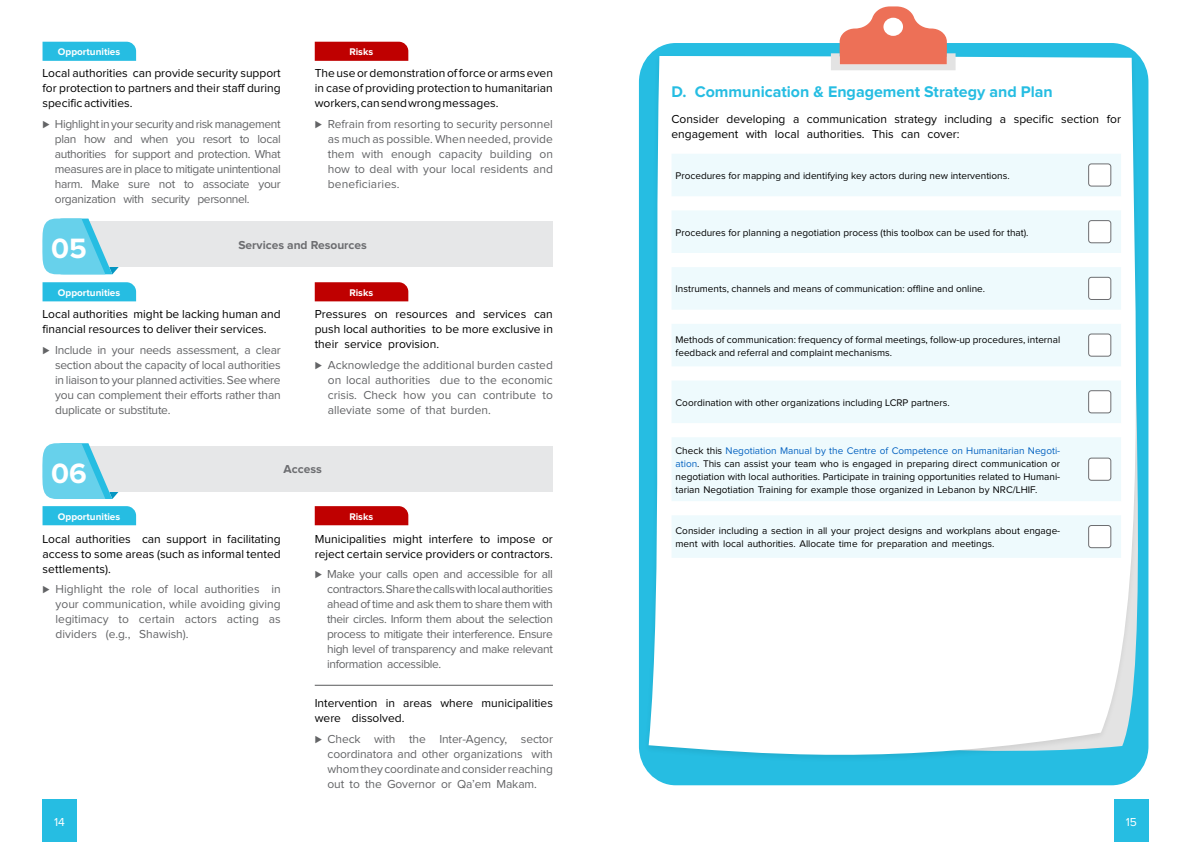
<style>
.page{position:relative;width:1191px;height:842px;background:#fff}
.page>*{position:absolute;margin:0;border:0;box-sizing:border-box;transform-origin:0 0}
.t1{font:700 29px "Proxima Nova";color:#fff}
.t2{font:700 16px "Proxima Nova";color:#26bde2}
.t3{font:600 14px "Proxima Nova";color:#000}
.t4{font:12px/15px "Proxima Nova";letter-spacing:-.01em;color:#636466;text-align:justify}
.t5{font:12px/15px "Proxima Nova";color:#000}
.t6{font:700 12px "Proxima Nova";color:#6d6e71}
.t7{font:12px "Proxima Nova";color:#fff}
.t8{font:10px/13px "Proxima Nova";color:#000}
.t9{font:700 10px "Proxima Nova";color:#fff}
.s1{color:#0563c1}
</style>
<div class="page">
<div style="left:43px;top:799px;width:34px;height:43px;background:#26bde2"></div>
<div style="left:1114px;top:799px;width:34px;height:43px;background:#26bde2"></div>
<hr style="left:315px;top:685px;width:238px;height:1px;background:#58595b">
<div style="left:78px;top:221px;width:475px;height:46px;background:#e6e7e8"></div>
<svg style="left:42px;top:219px;width:77px;height:55px"></svg>
<div style="left:78px;top:446px;width:475px;height:45px;background:#e6e7e8"></div>
<svg style="left:42px;top:443px;width:77px;height:56px"></svg>
<div style="left:315px;top:42px;width:93px;height:19px;background:#bf0000"></div>
<div style="left:315px;top:282px;width:93px;height:19px;background:#bf0000"></div>
<div style="left:315px;top:506px;width:93px;height:19px;background:#bf0000"></div>
<div style="left:43px;top:42px;width:93px;height:19px;background:#26bde2"></div>
<div style="left:43px;top:282px;width:93px;height:19px;background:#26bde2"></div>
<div style="left:43px;top:506px;width:93px;height:19px;background:#26bde2"></div>
<div style="left:639px;top:43px;width:509px;height:742px;background:#26bde2;border-radius:38px"></div>
<svg style="left:648px;top:56px;width:500px;height:710px;background:#e1f5fa"></svg>
<svg style="left:831px;top:6px;width:124px;height:64px"></svg>
<div style="left:883px;top:18px;width:20px;height:18px;background:#fff;border-radius:50%"></div>
<svg style="left:671px;top:154px;width:450px;height:404px;background:#f1fafd"></svg>
<div style="left:1088px;top:164px;width:22px;height:22px;background:#fff;border-radius:3px"></div>
<div style="left:1088px;top:164px;width:23px;height:22px;border:1px solid #6d6e71;border-radius:3px"></div>
<div style="left:1088px;top:221px;width:22px;height:22px;background:#fff;border-radius:3px"></div>
<div style="left:1088px;top:220px;width:23px;height:23px;border:1px solid #6d6e71;border-radius:3px"></div>
<div style="left:1088px;top:277px;width:22px;height:22px;background:#fff;border-radius:3px"></div>
<div style="left:1088px;top:277px;width:23px;height:23px;border:1px solid #6d6e71;border-radius:3px"></div>
<div style="left:1088px;top:334px;width:22px;height:22px;background:#fff;border-radius:3px"></div>
<div style="left:1088px;top:334px;width:23px;height:22px;border:1px solid #6d6e71;border-radius:3px"></div>
<div style="left:1088px;top:391px;width:22px;height:22px;background:#fff;border-radius:3px"></div>
<div style="left:1088px;top:390px;width:23px;height:23px;border:1px solid #6d6e71;border-radius:3px"></div>
<div style="left:1088px;top:458px;width:22px;height:22px;background:#fff;border-radius:3px"></div>
<div style="left:1088px;top:458px;width:23px;height:22px;border:1px solid #6d6e71;border-radius:3px"></div>
<div style="left:1088px;top:525px;width:22px;height:23px;background:#fff;border-radius:3px"></div>
<div style="left:1088px;top:525px;width:23px;height:23px;border:1px solid #6d6e71;border-radius:3px"></div>
<p class="t9" style="left:58px;top:47px;width:64px">Opportunities</p>
<p class="t5" style="left:43px;top:66px;width:240px;text-align:justify">Local authorities can provide security support for protection to partners and their staff during specific activities.</p>
<p class="t4" style="left:55px;top:117px;width:227px;text-indent:-12px">⊲ Highlight in your security and risk management plan how and when you resort to local authorities for support and protection. What measures are in place to mitigate unintentional harm. Make sure not to associate your organization with security personnel.</p>
<p class="t9" style="left:349px;top:47px;width:25px">Risks</p>
<p class="t5" style="left:315px;top:66px;width:240px;text-align:justify">The use or demonstration of force or arms even in case of providing protection to humanitarian workers, can send wrong messages.</p>
<p class="t4" style="left:328px;top:117px;width:227px;text-indent:-13px">⊲ Refrain from resorting to security personnel as much as possible. When needed, provide them with enough capacity building on how to deal with your local residents and beneficiaries.</p>
<h1 class="t1" style="left:51px;top:235px;width:37px">05</h1>
<p class="t9" style="left:58px;top:288px;width:64px">Opportunities</p>
<p class="t6" style="left:238px;top:239px;width:130px">Services and Resources</p>
<p class="t9" style="left:349px;top:288px;width:25px">Risks</p>
<p class="t5" style="left:43px;top:307px;width:240px">Local authorities might be lacking human and financial resources to deliver their services.</p>
<p class="t4" style="left:55px;top:343px;width:227px;text-indent:-13px">⊲ Include in your needs assessment, a clear section about the capacity of local authorities in liaison to your planned activities. See where you can complement their efforts rather than duplicate or substitute.</p>
<p class="t5" style="left:315px;top:307px;width:240px;text-align:justify">Pressures on resources and services can push local authorities to be more exclusive in their service provision.</p>
<p class="t4" style="left:328px;top:358px;width:227px;text-indent:-13px">⊲ Acknowledge the additional burden casted on local authorities due to the economic crisis. Check how you can contribute to alleviate some of that burden.</p>
<h1 class="t1" style="left:51px;top:460px;width:37px">06</h1>
<p class="t9" style="left:58px;top:512px;width:64px">Opportunities</p>
<p class="t6" style="left:283px;top:464px;width:40px">Access</p>
<p class="t9" style="left:349px;top:512px;width:25px">Risks</p>
<p class="t5" style="left:43px;top:532px;width:240px;text-align:justify">Local authorities can support in facilitating access to some areas (such as informal tented settlements).</p>
<p class="t4" style="left:56px;top:582px;width:227px;text-indent:-13px">⊲ Highlight the role of local authorities in your communication, while avoiding giving legitimacy to certain actors acting as dividers (e.g., Shawish).</p>
<p class="t5" style="left:315px;top:532px;width:240px">Municipalities might interfere to impose or reject certain service providers or contractors.</p>
<p class="t4" style="left:327px;top:567px;width:227px;text-indent:-12px">⊲ Make your calls open and accessible for all contractors. Share the calls with local authorities ahead of time and ask them to share them with their circles. Inform them about the selection process to mitigate their interference. Ensure high level of transparency and make relevant information accessible.</p>
<p class="t5" style="left:315px;top:696px;width:240px">Intervention in areas where municipalities were dissolved.</p>
<p class="t4" style="left:327px;top:731px;width:227px;text-indent:-13px">⊲ Check with the Inter-Agency, sector coordinatora and other organizations with whom they coordinate and consider reaching out to the Governor or Qa’em Makam.</p>
<h2 class="t2" style="left:671px;top:84px;width:383px">D. Communication &amp; Engagement Strategy and Plan</h2>
<p class="t5" style="left:671px;top:112px;width:451px">Consider developing a communication strategy including a specific section for engagement with local authorities. This can cover:</p>
<p class="t8" style="left:675px;top:170px;width:336px">Procedures for mapping and identifying key actors during new interventions.</p>
<p class="t8" style="left:675px;top:226px;width:354px">Procedures for planning a negotiation process (this toolbox can be used for that).</p>
<p class="t8" style="left:675px;top:283px;width:311px">Instruments, channels and means of communication: offline and online.</p>
<p class="t8" style="left:675px;top:333px;width:386px">Methods of communication: frequency of formal meetings, follow-up procedures, internal feedback and referral and complaint mechanisms.</p>
<p class="t8" style="left:675px;top:396px;width:276px">Coordination with other organizations including LCRP partners.</p>
<p class="t8" style="left:675px;top:444px;width:386px;text-align:justify">Check this <span class="s1">Negotiation Manual by the Centre of Competence on Humanitarian Negoti&shy;ation</span>. This can assist your team who is engaged in preparing direct communication or negotiation with local authorities. Participate in training opportunities related to Humani&shy;tarian Negotiation Training for example those organized in Lebanon by NRC/LHIF.</p>
<p class="t8" style="left:675px;top:525px;width:386px">Consider including a section in all your project designs and workplans about engage&shy;ment with local authorities. Allocate time for preparation and meetings.</p>
<p class="t3" style="left:878px;top:529px;width:32px;rotate:-3deg">Note</p>
<p class="t7" style="left:54px;top:816px;width:12px">14</p>
<p class="t7" style="left:1125px;top:816px;width:13px">15</p>
</div>
